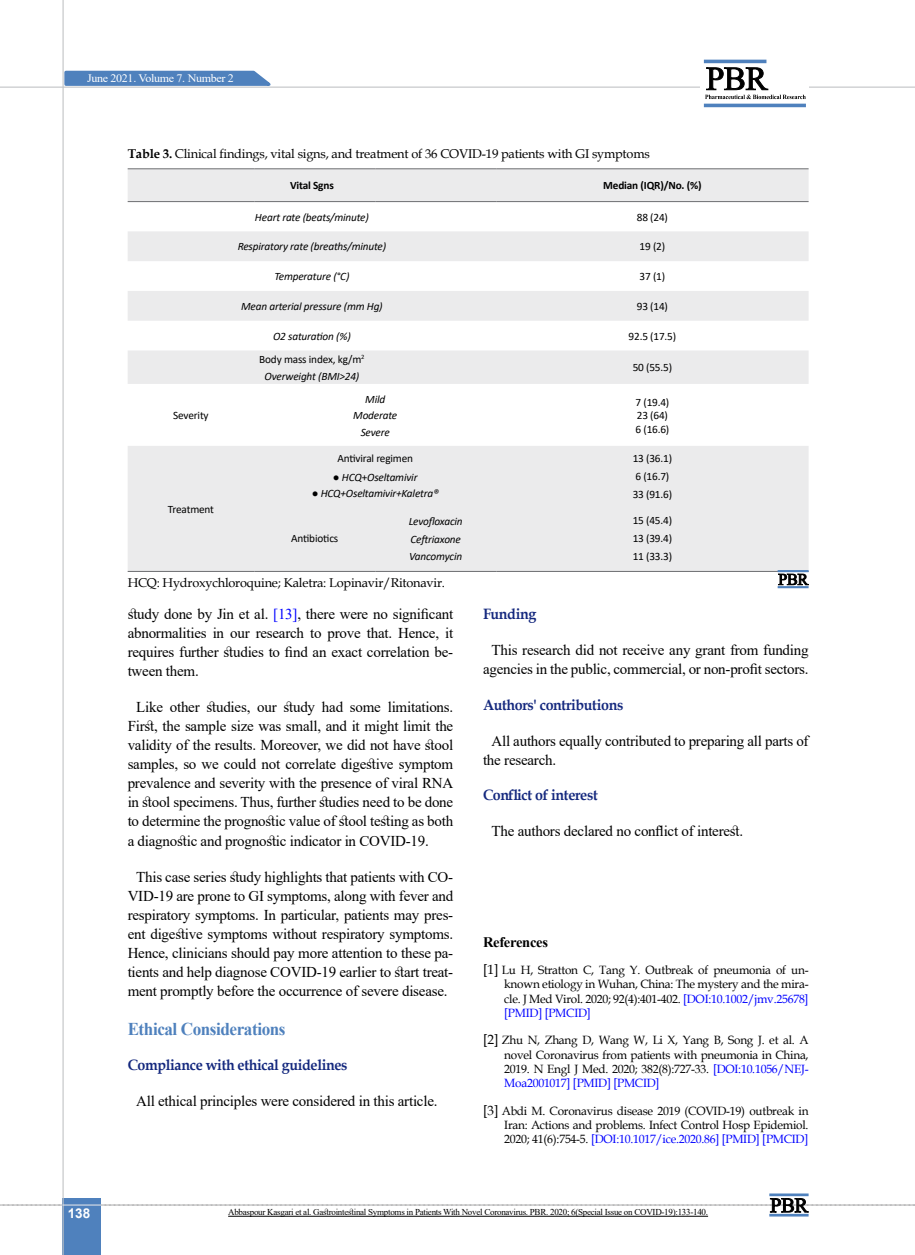
<style>
.page{position:relative;width:915px;height:1255px;background:#fff}
.page>*{position:absolute;margin:0;border:0;box-sizing:border-box;transform-origin:0 0}
.t1{font:700 18px "Times New Roman";letter-spacing:-.025em;color:#4f81bd;scale:.95 1}
.t2{font:15px/19px "Times New Roman";letter-spacing:-.015em;color:#000;text-align:justify}
.t3{font:700 15px "Book Antiqua";letter-spacing:-.025em;color:#14287e;scale:.95 1}
.t4{font:700 14.55px "Times New Roman";letter-spacing:-.02em;color:#000}
.t5{font:700 13.5px "Arial";color:#fff}
.t6{font:12.75px "Book Antiqua";letter-spacing:-.015em;color:#000}
.t7{font:12px/14.4px "Book Antiqua";letter-spacing:-.02em;color:#000;text-align:justify}
.t8{font:11.4px "Times New Roman";letter-spacing:-.025em;color:#fff;scale:1.05 1}
.t9{font:italic 11.25px/16.5px "Calibri";letter-spacing:-.015em;color:#000;text-align:center}
.t10{font:11.25px/18px "Calibri";letter-spacing:-.015em;color:#000;text-align:justify}
.t11{font:700 11.25px "Calibri";letter-spacing:-.015em;color:#000}
.t12{font:9px "Times New Roman";letter-spacing:-.03em;color:#000}
.s1{font-weight:700}
.s2{font-style:italic}
.s3{font-style:normal}
.s4{color:#00f}
.s5{font-size:13.5px}
</style>
<div class="page">
<div style="left:63px;top:1198px;width:38px;height:56px;background:#4f81bd"></div>
<hr style="left:62px;top:0;width:2px;height:1254px;background:#c2c4c6">
<hr style="left:0;top:87px;width:914px;height:1px;background:#c2c4c6">
<svg style="left:63px;top:69px;width:215px;height:18px;background:#749bc9"></svg>
<svg style="left:0;top:1197px;width:915px;height:15px"></svg>
<hr style="left:769px;top:1193px;width:39px;height:3px;background:#4f81bd">
<hr style="left:769px;top:1213px;width:39px;height:3px;background:#4f81bd">
<div style="left:700px;top:56px;width:108px;height:49px;background:linear-gradient(to right,#fff,#fefeff)"></div>
<hr style="left:703px;top:60px;width:63px;height:3px;background:#4f81bd">
<hr style="left:703px;top:104px;width:102px;height:3px;background:#4f81bd">
<svg style="left:704px;top:67px;width:101px;height:32px"></svg>
<svg style="left:128px;top:169px;width:680px;height:402px;fill:#ebebec"></svg>
<hr style="left:128px;top:168px;width:126px;height:1px;background:#6d6e71">
<hr style="left:254px;top:168px;width:121px;height:1px;background:#6d6e71">
<hr style="left:375px;top:168px;width:121px;height:1px;background:#6d6e71">
<hr style="left:496px;top:168px;width:312px;height:1px;background:#6d6e71">
<hr style="left:128px;top:201px;width:126px;height:1px;background:#6d6e71">
<hr style="left:254px;top:201px;width:121px;height:1px;background:#6d6e71">
<hr style="left:375px;top:201px;width:121px;height:1px;background:#6d6e71">
<hr style="left:496px;top:201px;width:312px;height:1px;background:#6d6e71">
<hr style="left:128px;top:571px;width:126px;height:1px;background:#6d6e71">
<hr style="left:254px;top:571px;width:121px;height:1px;background:#6d6e71">
<hr style="left:375px;top:571px;width:121px;height:1px;background:#6d6e71">
<hr style="left:496px;top:571px;width:312px;height:1px;background:#6d6e71">
<svg style="left:778px;top:573px;width:30px;height:12px"></svg>
<hr style="left:777px;top:570px;width:31px;height:2px;background:#4f81bd">
<hr style="left:777px;top:586px;width:31px;height:2px;background:#4f81bd">
<hr style="left:228px;top:1215px;width:479px;height:1px;background:#000">
<p class="t8" style="left:87px;top:70px;width:141px">June 2021. Volume 7. Number 2</p>
<p class="t6" style="left:128px;top:145px;width:523px"><span class="s1">Table 3.</span> Clinical findings, vital signs, and treatment of 36 COVID-19 patients with GI symptoms</p>
<p class="t11" style="left:290px;top:178px;width:45px">Vital Sgns</p>
<p class="t11" style="left:603px;top:178px;width:100px">Median (IQR)/No. (%)</p>
<p class="t9" style="left:255px;top:208px;width:115px">Heart rate (beats/minute)</p>
<p class="t10" style="left:636px;top:208px;width:33px">88 (24)</p>
<p class="t9" style="left:237px;top:238px;width:150px">Respiratory rate (breaths/minute)</p>
<p class="t10" style="left:639px;top:237px;width:27px">19 (2)</p>
<p class="t9" style="left:274px;top:268px;width:76px">Temperature (°C)</p>
<p class="t10" style="left:639px;top:267px;width:27px">37 (1)</p>
<p class="t9" style="left:241px;top:297px;width:143px">Mean arterial pressure (mm Hg)</p>
<p class="t10" style="left:636px;top:297px;width:33px">93 (14)</p>
<p class="t9" style="left:273px;top:327px;width:79px">O2 saturation (%)</p>
<p class="t10" style="left:628px;top:327px;width:49px">92.5 (17.5)</p>
<p class="t10" style="left:259px;top:351px;width:107px;line-height:16.5px;text-align:center">Body mass index, kg/m<sup>2<br></sup><span class="s2">Overweight (BMI&gt;24)</span></p>
<p class="t10" style="left:632px;top:358px;width:41px">50 (55.5)</p>
<p class="t10" style="left:173px;top:406px;width:37px">Severity</p>
<p class="t9" style="left:353px;top:390px;width:46px">Mild<br>Moderate<br>Severe</p>
<p class="t10" style="left:635px;top:395px;width:35px;line-height:13.5px">7 (19.4)<br>23 (64)<br>6 (16.6)</p>
<p class="t5" style="left:68px;top:1203px;width:24px">138</p>
<p class="t10" style="left:168px;top:499px;width:48px">Treatment</p>
<p class="t10" style="left:337px;top:449px;width:77px">Antiviral regimen</p>
<p class="t9" style="left:333px;top:468px;width:86px"><span class="s3">●</span> HCQ<span class="s3">+</span>Oseltamivir</p>
<p class="t9" style="left:311px;top:484px;width:128px">● HCQ+Oseltamivir+Kaletra®</p>
<p class="t10" style="left:291px;top:529px;width:49px">Antibiotics</p>
<p class="t9" style="left:408px;top:512px;width:56px;line-height:18px;text-align:left">Levofloxacin<br>Ceftriaxone</p>
<p class="t9" style="left:409px;top:547px;width:55px">Vancomycin</p>
<p class="t6" style="left:128px;top:573px;width:319px">HCQ: Hydroxychloroquine; Kaletra: Lopinavir/Ritonavir.</p>
<p class="t2" style="left:128px;top:604px;width:327px">study done by Jin et al. <span class="s4">[13]</span>, there were no significant abnormalities in our research to prove that. Hence, it requires further studies to find an exact correlation be&shy;tween them.</p>
<p class="t2" style="left:128px;top:697px;width:327px;text-indent:9px">Like other studies, our study had some limitations.<br>First, the sample size was small, and it might limit the validity of the results. Moreover, we did not have stool samples, so we could not correlate digestive symptom prevalence and severity with the presence of viral RNA in stool specimens. Thus, further studies need to be done to determine the prognostic value of stool testing as both a diagnostic and prognostic indicator in COVID-19.</p>
<p class="t2" style="left:128px;top:866px;width:327px;text-align:center">This case series study highlights that patients with CO-VID-19 are prone to GI symptoms, along with fever and respiratory symptoms. In particular, patients may pres&shy;ent digestive symptoms without respiratory symptoms.<br>Hence, clinicians should pay more attention to these pa&shy;tients and help diagnose COVID-19 earlier to start treat&shy;ment promptly before the occurrence of severe disease.</p>
<p class="t1" style="left:128px;top:1015px;width:168px">Ethical Considerations</p>
<p class="t3" style="left:128px;top:1054px;width:233px">Compliance with ethical guidelines</p>
<p class="t2" style="left:136px;top:1090px;width:303px">All ethical principles were considered in this article.</p>
<p class="t10" style="left:632px;top:448px;width:41px;text-align:left">13 (36.1)<br>6 (16.7)<br>33 (91.6)</p>
<p class="t10" style="left:632px;top:511px;width:41px">15 (45.4)<br>13 (39.4)<br>11 (33.3)</p>
<p class="t3" style="left:483px;top:604px;width:58px">Funding</p>
<p class="t2" style="left:483px;top:640px;width:327px;text-align:center">This research did not receive any grant from funding agencies in the public, commercial, or non-profit sectors.</p>
<p class="t3" style="left:483px;top:694px;width:149px">Authors' contributions</p>
<p class="t2" style="left:483px;top:730px;width:327px;text-indent:9px">All authors equally contributed to preparing all parts of the research.</p>
<p class="t3" style="left:483px;top:784px;width:122px">Conflict of interest</p>
<p class="t2" style="left:491px;top:820px;width:253px">The authors declared no conflict of interest.</p>
<p class="t4" style="left:483px;top:931px;width:66px">References</p>
<p class="t7" style="left:504px;top:962px;width:306px;text-indent:-21px"><span class="s5">[1]</span> Lu H, Stratton C, Tang Y. Outbreak of pneumonia of un&shy;known etiology in Wuhan, China: The mystery and the mira&shy;cle. J Med Virol. 2020; 92(4):401-402. <span class="s4">[DOI:10.1002/jmv.25678] [PMID] [PMCID]</span></p>
<p class="t7" style="left:504px;top:1032px;width:306px;text-indent:-21px"><span class="s5">[2]</span> Zhu N, Zhang D, Wang W, Li X, Yang B, Song J. et al. A novel Coronavirus from patients with pneumonia in China, 2019. N Engl J Med. 2020; 382(8):727-33. <span class="s4">[DOI:10.1056/NEJ-Moa2001017] [PMID] [PMCID]</span></p>
<p class="t7" style="left:504px;top:1102px;width:306px;text-indent:-21px"><span class="s5">[3]</span> Abdi M. Coronavirus disease 2019 (COVID-19) outbreak in Iran: Actions and problems. Infect Control Hosp Epidemiol.<br>2020; 41(6):754-5. <span class="s4">[DOI:10.1017/ice.2020.86] [PMID] [PMCID]</span></p>
<p class="t12" style="left:228px;top:1205px;width:481px">Abbaspour Kasgari et al. Gastrointestinal Symptoms in Patients With Novel Coronavirus. PBR. 2020; 6(Special Issue on COVID-19):133-140.</p>
</div>
